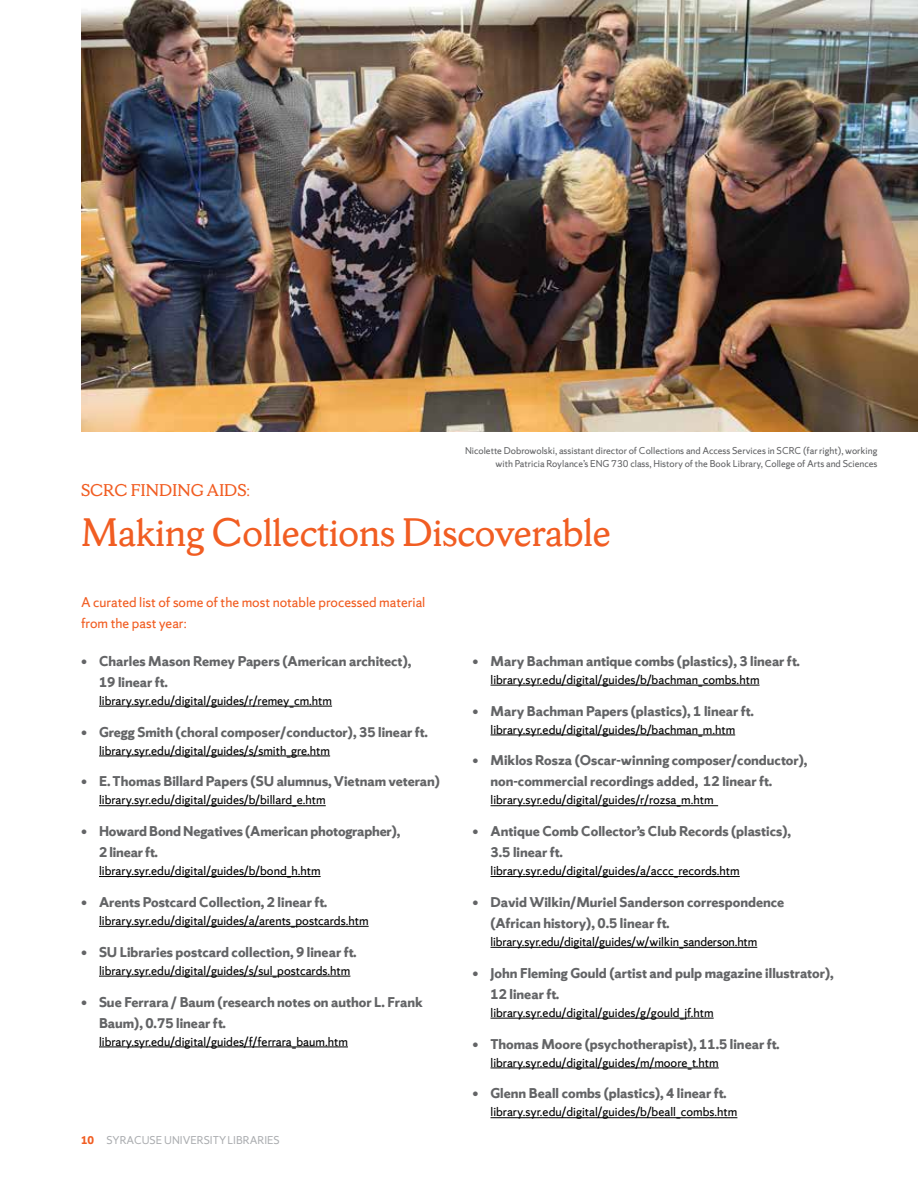
<style>
.page{position:relative;width:918px;height:1188px;background:#fff}
.page>*{position:absolute;margin:0;border:0;box-sizing:border-box;transform-origin:0 0}
.Header__Serif__-_H1{font:42px "Sherman Serif";color:#f15d22}
.Header__Serif__-_H1-2{font:18px "Sherman Serif";color:#f15d22}
.bold_scrc_aids{font:700 15px/21px "Sherman Sans";color:#636466}
.bold_scrc_aids-2{font:15px/21px "Sherman Sans";color:#f15d22}
.url_scrc_aids{font:13.5px "Sherman Sans";color:#000}
.t1{font:12px "Sherman Sans";color:#acaeb1}
.t2{font:10.5px/12.6px "Sherman Sans";color:#636466;text-align:right}
.s1{font-weight:700;color:#f15d22}
</style>
<div class="page">
<img style="left:81px;top:0;width:837px;height:432px">
<hr style="left:491px;top:685px;width:269px;height:1px;background:#000">
<hr style="left:491px;top:735px;width:244px;height:1px;background:#000">
<hr style="left:491px;top:805px;width:227px;height:1px;background:#000">
<hr style="left:491px;top:876px;width:249px;height:1px;background:#000">
<hr style="left:491px;top:947px;width:266px;height:1px;background:#000">
<hr style="left:491px;top:1018px;width:223px;height:1px;background:#000">
<hr style="left:491px;top:1068px;width:228px;height:1px;background:#000">
<hr style="left:491px;top:1117px;width:246px;height:1px;background:#000">
<hr style="left:99px;top:706px;width:233px;height:1px;background:#000">
<hr style="left:99px;top:756px;width:231px;height:1px;background:#000">
<hr style="left:99px;top:805px;width:227px;height:1px;background:#000">
<hr style="left:99px;top:876px;width:222px;height:1px;background:#000">
<hr style="left:99px;top:926px;width:270px;height:1px;background:#000">
<hr style="left:99px;top:976px;width:251px;height:1px;background:#000">
<hr style="left:99px;top:1047px;width:249px;height:1px;background:#000">
<p class="t2" style="left:465px;top:445px;width:414px">Nicolette Dobrowolski, assistant director of Collections and Access Services in SCRC (far right), working with Patricia Roylance’s ENG 730 class, History of the Book Library, College of Arts and Sciences</p>
<h1 class="Header__Serif__-_H1-2" style="left:81px;top:479px;width:171px">SCRC FINDING AIDS:</h1>
<h1 class="Header__Serif__-_H1" style="left:81px;top:506px;width:531px">Making Collections Discoverable</h1>
<p class="bold_scrc_aids-2" style="left:81px;top:591px;width:346px">A curated list of some of the most notable processed material from the past year:</p>
<p class="bold_scrc_aids" style="left:99px;top:650px;width:314px;text-indent:-18px">• Charles Mason Remey Papers (American architect),<br>19 linear ft.</p>
<p class="url_scrc_aids" style="left:99px;top:692px;width:235px">library.syr.edu/digital/guides/r/remey_cm.htm</p>
<p class="bold_scrc_aids" style="left:81px;top:721px;width:348px">• Gregg Smith (choral composer/conductor), 35 linear ft.</p>
<p class="url_scrc_aids" style="left:99px;top:742px;width:233px">library.syr.edu/digital/guides/s/smith_gre.htm</p>
<p class="bold_scrc_aids" style="left:81px;top:771px;width:361px">• E. Thomas Billard Papers (SU alumnus, Vietnam veteran)</p>
<p class="url_scrc_aids" style="left:99px;top:792px;width:228px">library.syr.edu/digital/guides/b/billard_e.htm</p>
<p class="bold_scrc_aids" style="left:99px;top:821px;width:303px;text-indent:-18px">• Howard Bond Negatives (American photographer),<br>2 linear ft.</p>
<p class="url_scrc_aids" style="left:99px;top:863px;width:223px">library.syr.edu/digital/guides/b/bond_h.htm</p>
<p class="bold_scrc_aids" style="left:81px;top:891px;width:248px">• Arents Postcard Collection, 2 linear ft.</p>
<p class="url_scrc_aids" style="left:99px;top:913px;width:271px">library.syr.edu/digital/guides/a/arents_postcards.htm</p>
<p class="bold_scrc_aids" style="left:81px;top:941px;width:277px">• SU Libraries postcard collection, 9 linear ft.</p>
<p class="url_scrc_aids" style="left:99px;top:962px;width:253px">library.syr.edu/digital/guides/s/sul_postcards.htm</p>
<p class="bold_scrc_aids" style="left:99px;top:991px;width:325px;text-indent:-18px">• Sue Ferrara / Baum (research notes on author L. Frank<br>Baum), 0.75 linear ft.</p>
<p class="url_scrc_aids" style="left:99px;top:1033px;width:250px">library.syr.edu/digital/guides/f/ferrara_baum.htm</p>
<p class="t1" style="left:81px;top:1133px;width:200px"><span class="s1">10</span> SYRACUSE UNIVERSITY LIBRARIES</p>
<p class="bold_scrc_aids" style="left:472px;top:650px;width:329px">• Mary Bachman antique combs (plastics), 3 linear ft.</p>
<p class="url_scrc_aids" style="left:491px;top:671px;width:271px">library.syr.edu/digital/guides/b/bachman_combs.htm</p>
<p class="bold_scrc_aids" style="left:472px;top:700px;width:283px">• Mary Bachman Papers (plastics), 1 linear ft.</p>
<p class="url_scrc_aids" style="left:491px;top:721px;width:246px">library.syr.edu/digital/guides/b/bachman_m.htm</p>
<p class="bold_scrc_aids" style="left:491px;top:750px;width:318px;text-indent:-18px">• Miklos Rosza (Oscar-winning composer/conductor), non-commercial recordings added, 12 linear ft.</p>
<p class="url_scrc_aids" style="left:491px;top:792px;width:225px">library.syr.edu/digital/guides/r/rozsa_m.htm</p>
<p class="bold_scrc_aids" style="left:491px;top:821px;width:302px;text-indent:-18px">• Antique Comb Collector’s Club Records (plastics),<br>3.5 linear ft.</p>
<p class="url_scrc_aids" style="left:491px;top:863px;width:251px">library.syr.edu/digital/guides/a/accc_records.htm</p>
<p class="bold_scrc_aids" style="left:491px;top:891px;width:295px;text-indent:-18px">• David Wilkin/Muriel Sanderson correspondence (African history), 0.5 linear ft.</p>
<p class="url_scrc_aids" style="left:491px;top:934px;width:268px">library.syr.edu/digital/guides/w/wilkin_sanderson.htm</p>
<p class="bold_scrc_aids" style="left:491px;top:962px;width:345px;text-indent:-18px">• John Fleming Gould (artist and pulp magazine illustrator),<br>12 linear ft.</p>
<p class="url_scrc_aids" style="left:491px;top:1004px;width:225px">library.syr.edu/digital/guides/g/gould_jf.htm</p>
<p class="bold_scrc_aids" style="left:472px;top:1033px;width:309px">• Thomas Moore (psychotherapist), 11.5 linear ft.</p>
<p class="url_scrc_aids" style="left:491px;top:1054px;width:230px">library.syr.edu/digital/guides/m/moore_t.htm</p>
<p class="bold_scrc_aids" style="left:472px;top:1083px;width:256px">• Glenn Beall combs (plastics), 4 linear ft.</p>
<p class="url_scrc_aids" style="left:491px;top:1104px;width:248px">library.syr.edu/digital/guides/b/beall_combs.htm</p>
</div>
